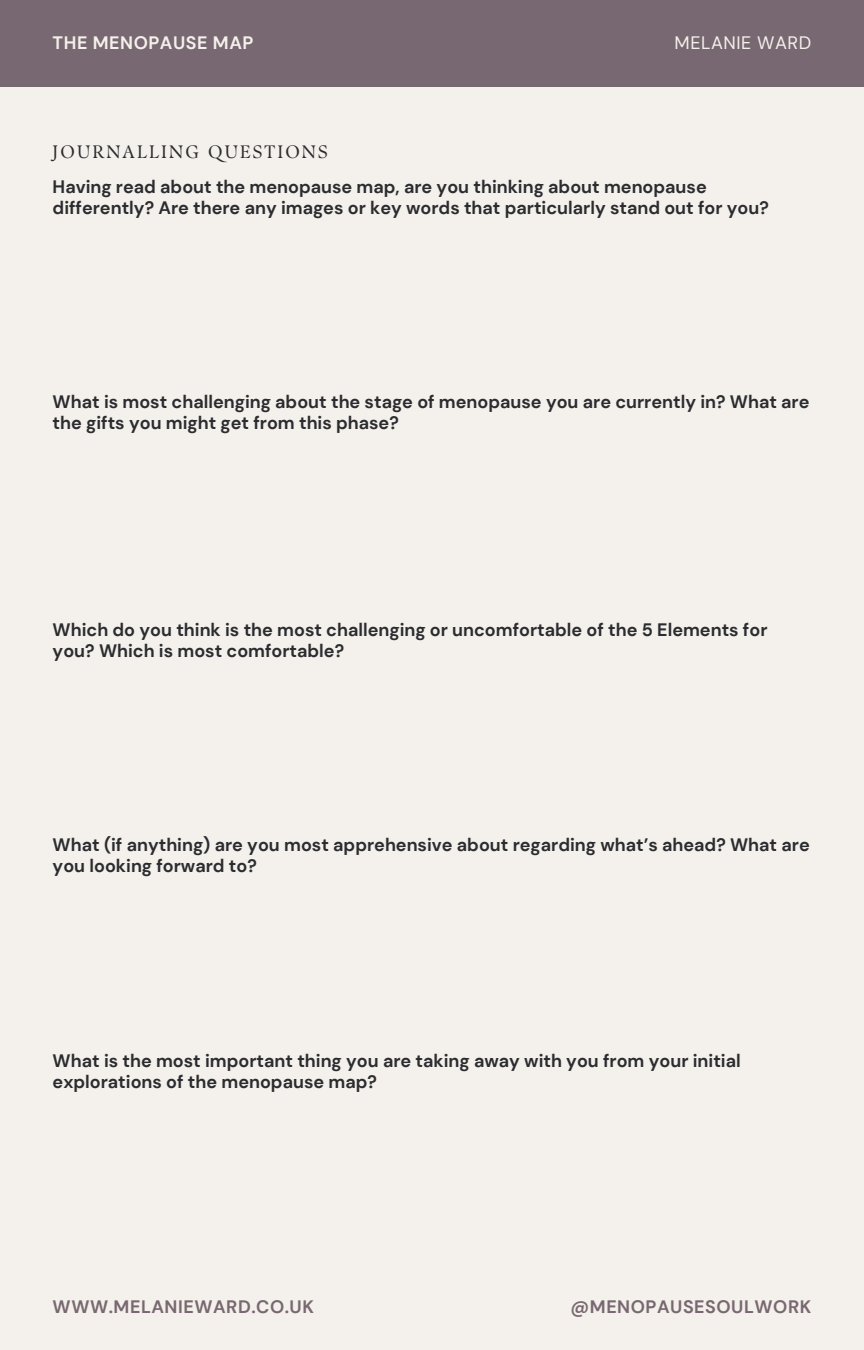
<style>
.page{position:relative;width:864px;height:1350px;background:#f4f0eb}
.page>*{position:absolute;margin:0;border:0;box-sizing:border-box;transform-origin:0 0}
.t1{font:700 18px/20.9px "DM Sans";color:#2b2c30}
.t2{font:700 18px "DM Sans";letter-spacing:.03em;color:#786871}
.t3{font:18px "TY Serif D";letter-spacing:.12em;color:#2b2c30}
.t4{font:700 18px "DM Sans";letter-spacing:.03em;color:#f4f0eb}
.t5{font:18px "DM Sans";letter-spacing:.03em;color:#f4f0eb}
</style>
<div class="page">
<div style="left:0;top:0;width:864px;height:86px;background:#786871"></div>
<p class="t4" style="left:53px;top:31px;width:202px">THE MENOPAUSE MAP</p>
<p class="t3" style="left:53px;top:141px;width:277px">JOURNALLING QUESTIONS</p>
<p class="t5" style="left:675px;top:31px;width:138px">MELANIE WARD</p>
<h1 class="t1" style="left:53px;top:176px;width:718px">Having read about the menopause map, are you thinking about menopause differently? Are there any images or key words that particularly stand out for you?</h1>
<h2 class="t1" style="left:53px;top:392px;width:758px">What is most challenging about the stage of menopause you are currently in? What are the gifts you might get from this phase?</h2>
<p class="t1" style="left:53px;top:619px;width:716px">Which do you think is the most challenging or uncomfortable of the 5 Elements for you? Which is most comfortable?</p>
<h1 class="t1" style="left:53px;top:835px;width:759px">What (if anything) are you most apprehensive about regarding what’s ahead? What are you looking forward to?</h1>
<h1 class="t1" style="left:53px;top:1050px;width:690px">What is the most important thing you are taking away with you from your initial explorations of the menopause map?</h1>
<h2 class="t2" style="left:53px;top:1295px;width:263px">WWW.MELANIEWARD.CO.UK</h2>
<p class="t2" style="left:571px;top:1295px;width:242px">@MENOPAUSESOULWORK</p>
</div>
